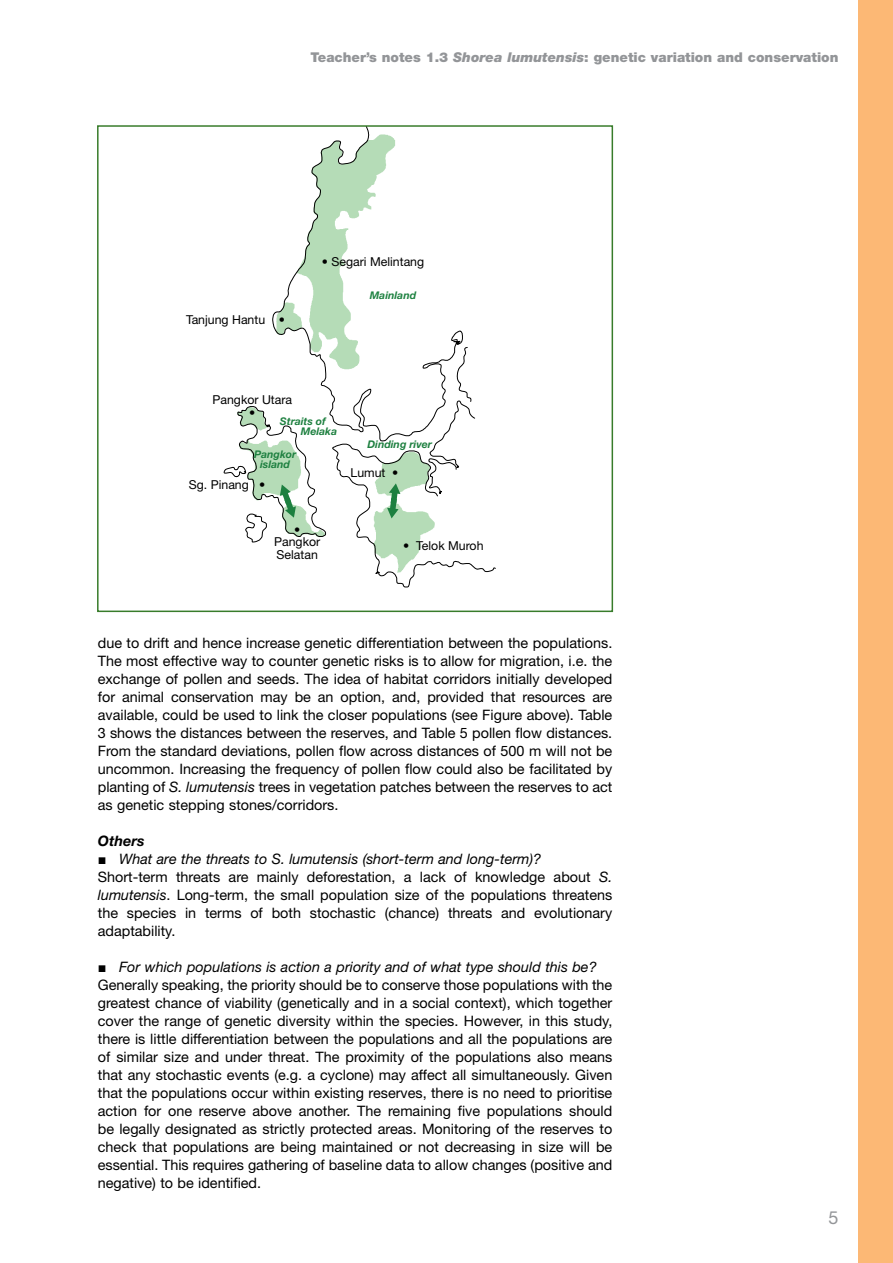
<style>
.page{position:relative;width:893px;height:1263px;background:#fff}
.page>*{position:absolute;margin:0;border:0;box-sizing:border-box;transform-origin:0 0}
.t1{font:18px "Helvetica Neue LT Std";color:#939598}
.t2{font:14.4px/18px "Helvetica Neue LT Std";color:#000}
.t3{font:italic 700 14.4px "Helvetica Neue LT Std";color:#000}
.t4{font:900 13.5px "Helvetica Neue LT Std";color:#939598}
.t5{font:12.3px/12.3px "Helvetica Neue LT Std";color:#000;text-align:center}
.t6{font:italic 700 10.5px/10.5px "Helvetica Neue LT Std";color:#1e8040}
.t7{font:italic 700 10.5px "Helvetica Neue LT Std";color:#1e8241}
.s1{font-style:italic}
.s2{font-family:"Arial"}
</style>
<div class="page">
<div style="left:859px;top:0;width:34px;height:1263px;background:#fcb875"></div>
<svg style="left:274px;top:128px;width:189px;height:268px"></svg>
<div style="left:183px;top:388px;width:117px;height:58px;background:#fff"></div>
<svg style="left:223px;top:406px;width:103px;height:137px"></svg>
<svg style="left:332px;top:342px;width:164px;height:246px"></svg>
<div style="left:97px;top:125px;width:516px;height:487px;border:2px solid #387c2b"></div>
<p class="t4" style="left:310px;top:49px;width:530px">Teacher’s notes 1.3 <span class="s1">Shorea lumutensis</span>: genetic variation and conservation</p>
<p class="t5" style="left:322px;top:256px;width:104px">• Segari Melintang</p>
<p class="t5" style="left:186px;top:313px;width:101px">Tanjung Hantu •</p>
<p class="t7" style="left:370px;top:289px;width:48px">Mainland</p>
<p class="t5" style="left:212px;top:394px;width:81px">Pangkor Utara •</p>
<p class="t6" style="left:301px;top:416px;width:38px;text-indent:-21px">Straits of<br>Melaka</p>
<p class="t6" style="left:254px;top:448px;width:44px;text-align:center">Pangkor island</p>
<p class="t5" style="left:189px;top:479px;width:78px">Sg. Pinang •</p>
<p class="t5" style="left:274px;top:523px;width:48px">•<br>Pangkor<br>Selatan</p>
<p class="t6" style="left:367px;top:439px;width:66px">Dinding river</p>
<p class="t5" style="left:350px;top:466px;width:49px">Lumut •</p>
<p class="t5" style="left:403px;top:539px;width:82px">• Telok Muroh</p>
<p class="t2" style="left:98px;top:634px;width:516px;text-align:justify">due to drift and hence increase genetic differentiation between the populations.<br>The most effective way to counter genetic risks is to allow for migration, i.e. the exchange of pollen and seeds. The idea of habitat corridors initially developed for animal conservation may be an option, and, provided that resources are available, could be used to link the closer populations (see Figure above). Table 3 shows the distances between the reserves, and Table 5 pollen flow distances.<br>From the standard deviations, pollen flow across distances of 500 m will not be uncommon. Increasing the frequency of pollen flow could also be facilitated by planting of <span class="s1">S. lumutensis</span> trees in vegetation patches between the reserves to act as genetic stepping stones/corridors.</p>
<p class="t3" style="left:98px;top:832px;width:48px">Others</p>
<p class="t2" style="left:98px;top:850px;width:516px"><span class="s2">■</span> <span class="s1">What are the threats to S. lumutensis (short-term and long-term)?<br></span>Short-term threats are mainly deforestation, a lack of knowledge about <span class="s1">S. lumutensis</span>. Long-term, the small population size of the populations threatens the species in terms of both stochastic (chance) threats and evolutionary adaptability.</p>
<p class="t2" style="left:98px;top:958px;width:516px"><span class="s2">■</span> <span class="s1">For which populations is action a priority and of what type should this be?<br></span>Generally speaking, the priority should be to conserve those populations with the greatest chance of viability (genetically and in a social context), which together cover the range of genetic diversity within the species. However, in this study, there is little differentiation between the populations and all the populations are of similar size and under threat. The proximity of the populations also means that any stochastic events (e.g. a cyclone) may affect all simultaneously. Given that the populations occur within existing reserves, there is no need to prioritise action for one reserve above another. The remaining five populations should be legally designated as strictly protected areas. Monitoring of the reserves to check that populations are being maintained or not decreasing in size will be essential. This requires gathering of baseline data to allow changes (positive and negative) to be identified.</p>
<p class="t1" style="left:828px;top:1207px;width:12px">5</p>
</div>
